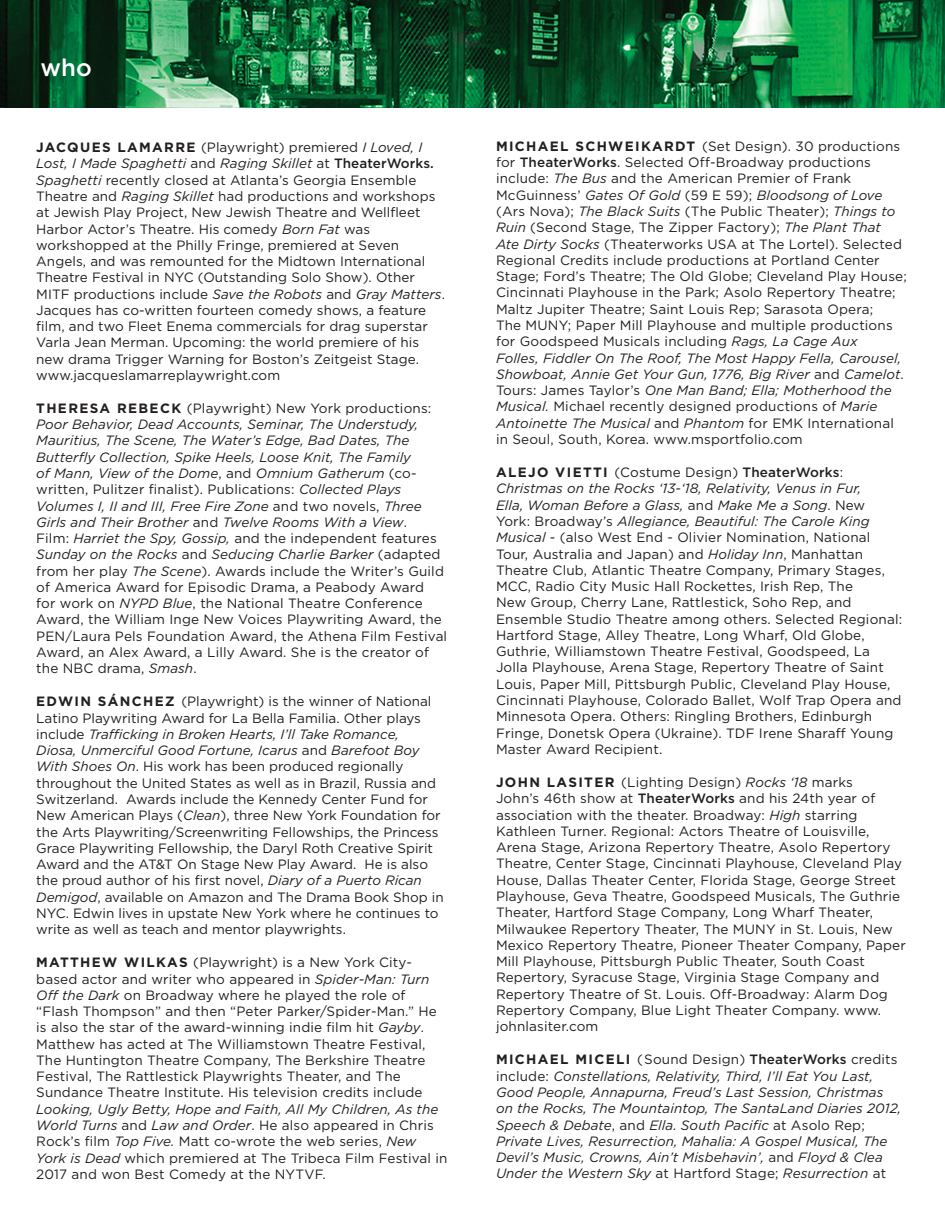
<style>
.page{position:relative;width:945px;height:1215px;background:#fff}
.page>*{position:absolute;margin:0;border:0;box-sizing:border-box;transform-origin:0 0}
.t1{font:500 24px "Gotham";color:#fff}
.t2{font:13.5px/16.4px "Gotham";letter-spacing:.01em;color:#231f20}
.t3{font:italic 13.5px/16.4px "Gotham";letter-spacing:.005em;color:#231f20}
.s1{font-weight:700}
.s2{font-style:italic}
.s3{font-weight:500}
.s4{font-weight:700;font-style:normal}
.s5{font-style:normal}
.s6{font-weight:500;font-style:normal}
</style>
<div class="page">
<img style="left:0;top:0;width:945px;height:108px">
<h1 class="t1" style="left:40px;top:54px;width:53px">who</h1>
<p class="t2" style="left:36px;top:139px;width:410px"><span class="s1">JACQUES LAMARRE</span> (Playwright) premiered <span class="s2">I Loved, I Lost, I Made Spaghetti</span> and <span class="s2">Raging Skillet</span> at <span class="s3">TheaterWorks.<br></span><span class="s2">Spaghetti</span> recently closed at Atlanta’s Georgia Ensemble Theatre and <span class="s2">Raging Skillet</span> had productions and workshops at Jewish Play Project, New Jewish Theatre and Wellfleet Harbor Actor’s Theatre. His comedy <span class="s2">Born Fat</span> was workshopped at the Philly Fringe, premiered at Seven Angels, and was remounted for the Midtown International Theatre Festival in NYC (Outstanding Solo Show). Other MITF productions include <span class="s2">Save the Robots</span> and <span class="s2">Gray Matters</span>.<br>Jacques has co-written fourteen comedy shows, a feature film, and two Fleet Enema commercials for drag superstar Varla Jean Merman. Upcoming: the world premiere of his new drama Trigger Warning for Boston’s Zeitgeist Stage. www.jacqueslamarreplaywright.com</p>
<p class="t2" style="left:36px;top:400px;width:412px"><span class="s1">THERESA REBECK</span> (Playwright) New York productions:<br><span class="s2">Poor Behavior, Dead Accounts, Seminar, The Understudy, Mauritius, The Scene, The Water’s Edge, Bad Dates, The Butterfly Collection, Spike Heels, Loose Knit, The Family<br>of Mann, View of the Dome</span>, and <span class="s2">Omnium Gatherum</span> (co&shy;written, Pulitzer finalist). Publications: <span class="s2">Collected Plays Volumes I, II and III, Free Fire Zone</span> and two novels, <span class="s2">Three Girls and Their Brother</span> and <span class="s2">Twelve Rooms With a View</span>.<br>Film: <span class="s2">Harriet the Spy, Gossip,</span> and the independent features <span class="s2">Sunday on the Rocks</span> and <span class="s2">Seducing Charlie Barker</span> (adapted from her play <span class="s2">The Scene</span>). Awards include the Writer’s Guild of America Award for Episodic Drama, a Peabody Award<br>for work on <span class="s2">NYPD Blue</span>, the National Theatre Conference Award, the William Inge New Voices Playwriting Award, the PEN/Laura Pels Foundation Award, the Athena Film Festival Award, an Alex Award, a Lilly Award. She is the creator of the NBC drama, <span class="s2">Smash</span>.</p>
<p class="t2" style="left:36px;top:693px;width:409px"><span class="s1">EDWIN SÁNCHEZ</span> (Playwright) is the winner of National Latino Playwriting Award for La Bella Familia. Other plays include <span class="s2">Trafficking in Broken Hearts, I’ll Take Romance,<br>Diosa, Unmerciful Good Fortune, Icarus</span> and <span class="s2">Barefoot Boy With Shoes On</span>. His work has been produced regionally throughout the United States as well as in Brazil, Russia and Switzerland. Awards include the Kennedy Center Fund for New American Plays (<span class="s2">Clean</span>), three New York Foundation for the Arts Playwriting/Screenwriting Fellowships, the Princess Grace Playwriting Fellowship, the Daryl Roth Creative Spirit Award and the AT&amp;T On Stage New Play Award. He is also the proud author of his first novel, <span class="s2">Diary of a Puerto Rican Demigod</span>, available on Amazon and The Drama Book Shop in NYC. Edwin lives in upstate New York where he continues to write as well as teach and mentor playwrights.</p>
<p class="t2" style="left:36px;top:954px;width:402px"><span class="s1">MATTHEW WILKAS</span> (Playwright) is a New York City&shy;based actor and writer who appeared in <span class="s2">Spider-Man: Turn Off the Dark</span> on Broadway where he played the role of “Flash Thompson” and then “Peter Parker/Spider-Man.” He is also the star of the award-winning indie film hit <span class="s2">Gayby</span>.<br>Matthew has acted at The Williamstown Theatre Festival, The Huntington Theatre Company, The Berkshire Theatre Festival, The Rattlestick Playwrights Theater, and The Sundance Theatre Institute. His television credits include</p>
<p class="t2" style="left:36px;top:1101px;width:413px"><span class="s2">Looking, Ugly Betty, Hope and Faith, All My Children, As the World Turns</span> and <span class="s2">Law and Order</span>. He also appeared in Chris Rock’s film <span class="s2">Top Five.</span> Matt co-wrote the web series, <span class="s2">New York is Dead</span> which premiered at The Tribeca Film Festival in 2017 and won Best Comedy at the NYTVF.</p>
<p class="t2" style="left:496px;top:138px;width:412px"><span class="s1">MICHAEL SCHWEIKARDT</span> (Set Design). 30 productions for <span class="s3">TheaterWorks</span>. Selected Off-Broadway productions include: <span class="s2">The Bus</span> and the American Premier of Frank McGuinness’ <span class="s2">Gates Of Gold</span> (59 E 59); <span class="s2">Bloodsong of Love </span>(Ars Nova); <span class="s2">The Black Suits</span> (The Public Theater); <span class="s2">Things to Ruin</span> (Second Stage, The Zipper Factory); <span class="s2">The Plant That Ate Dirty Socks</span> (Theaterworks USA at The Lortel). Selected Regional Credits include productions at Portland Center Stage; Ford’s Theatre; The Old Globe; Cleveland Play House; Cincinnati Playhouse in the Park; Asolo Repertory Theatre; Maltz Jupiter Theatre; Saint Louis Rep; Sarasota Opera;<br>The MUNY; Paper Mill Playhouse and multiple productions for Goodspeed Musicals including <span class="s2">Rags, La Cage Aux<br>Folles, Fiddler On The Roof, The Most Happy Fella, Carousel, Showboat, Annie Get Your Gun, 1776, Big River</span> and <span class="s2">Camelot</span>.<br>Tours: James Taylor’s <span class="s2">One Man Band; Ella; Motherhood the Musical.</span> Michael recently designed productions of <span class="s2">Marie Antoinette The Musical</span> and <span class="s2">Phantom</span> for EMK International in Seoul, South, Korea. www.msportfolio.com</p>
<p class="t2" style="left:496px;top:464px;width:408px"><span class="s1">ALEJO VIETTI</span> (Costume Design) <span class="s3">TheaterWorks</span>:<br><span class="s2">Christmas on the Rocks ‘13-‘18, Relativity, Venus in Fur,<br>Ella, Woman Before a Glass,</span> and <span class="s2">Make Me a Song</span>. New York: Broadway’s <span class="s2">Allegiance, Beautiful: The Carole King Musical</span> - (also West End - Olivier Nomination, National Tour, Australia and Japan) and <span class="s2">Holiday Inn</span>, Manhattan Theatre Club, Atlantic Theatre Company, Primary Stages, MCC, Radio City Music Hall Rockettes, Irish Rep, The<br>New Group, Cherry Lane, Rattlestick, Soho Rep, and Ensemble Studio Theatre among others. Selected Regional:<br>Hartford Stage, Alley Theatre, Long Wharf, Old Globe, Guthrie, Williamstown Theatre Festival, Goodspeed, La Jolla Playhouse, Arena Stage, Repertory Theatre of Saint Louis, Paper Mill, Pittsburgh Public, Cleveland Play House, Cincinnati Playhouse, Colorado Ballet, Wolf Trap Opera and Minnesota Opera. Others: Ringling Brothers, Edinburgh Fringe, Donetsk Opera (Ukraine). TDF Irene Sharaff Young Master Award Recipient.</p>
<p class="t2" style="left:496px;top:774px;width:411px"><span class="s1">JOHN LASITER</span> (Lighting Design) <span class="s2">Rocks ‘18</span> marks<br>John’s 46th show at <span class="s3">TheaterWorks</span> and his 24th year of association with the theater. Broadway: <span class="s2">High</span> starring Kathleen Turner. Regional: Actors Theatre of Louisville, Arena Stage, Arizona Repertory Theatre, Asolo Repertory Theatre, Center Stage, Cincinnati Playhouse, Cleveland Play House, Dallas Theater Center, Florida Stage, George Street Playhouse, Geva Theatre, Goodspeed Musicals, The Guthrie Theater, Hartford Stage Company, Long Wharf Theater, Milwaukee Repertory Theater, The MUNY in St. Louis, New Mexico Repertory Theatre, Pioneer Theater Company, Paper Mill Playhouse, Pittsburgh Public Theater, South Coast Repertory, Syracuse Stage, Virginia Stage Company and Repertory Theatre of St. Louis. Off-Broadway: Alarm Dog Repertory Company, Blue Light Theater Company. www. johnlasiter.com</p>
<p class="t3" style="left:496px;top:1051px;width:407px"><span class="s4">MICHAEL MICELI</span> <span class="s5">(Sound Design)</span> <span class="s6">TheaterWorks</span> <span class="s5">credits include:</span> Constellations, Relativity, Third, I’ll Eat You Last, Good People, Annapurna, Freud’s Last Session, Christmas on the Rocks, The Mountaintop, The SantaLand Diaries 2012, Speech &amp; Debate<span class="s5">, and</span> Ella. South Pacific <span class="s5">at Asolo Rep; </span>Private Lives, Resurrection, Mahalia: A Gospel Musical, The Devil’s Music, Crowns, Ain’t Misbehavin’, <span class="s5">and</span> Floyd &amp; Clea Under the Western Sky <span class="s5">at Hartford Stage;</span> Resurrection <span class="s5">at</span></p>
</div>
